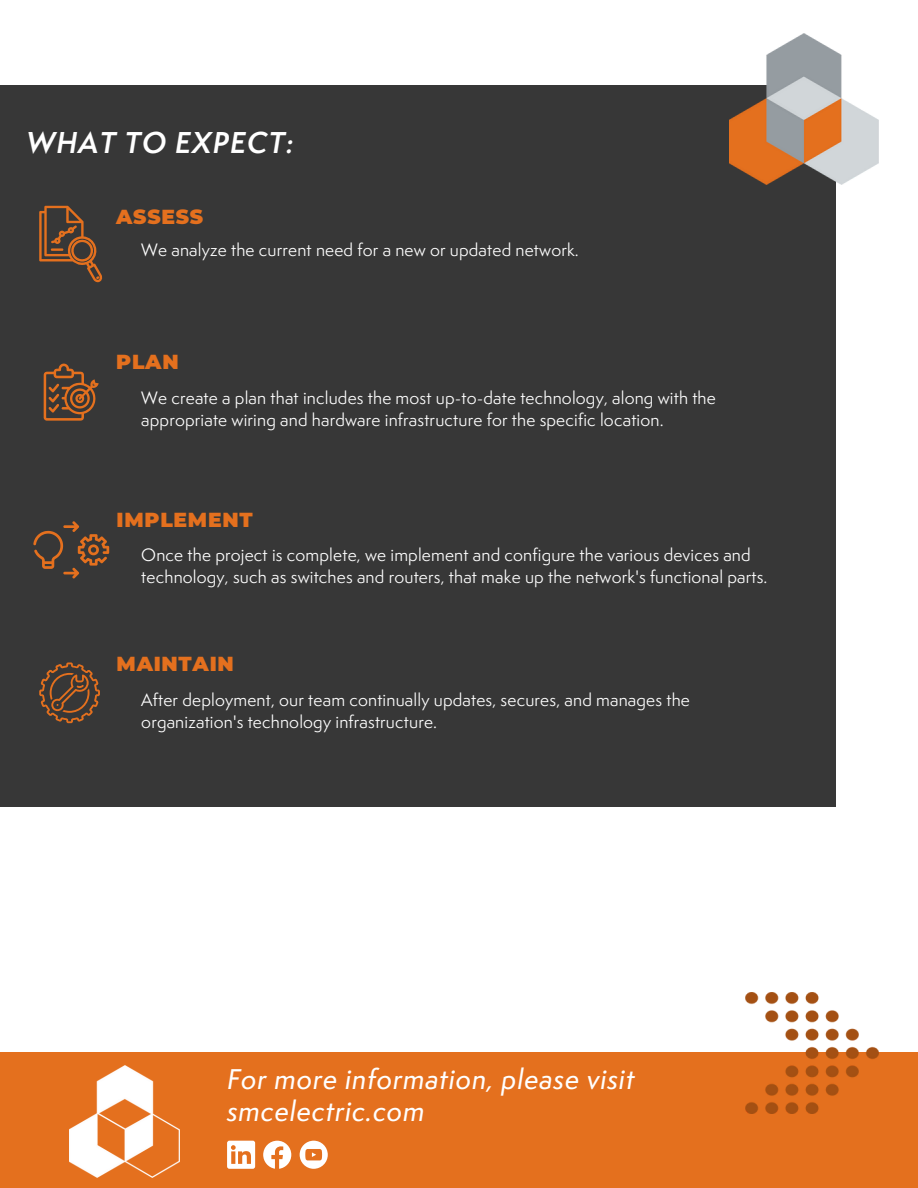
<style>
.page{position:relative;width:918px;height:1188px;background:#fff}
.page>*{position:absolute;margin:0;border:0;box-sizing:border-box;transform-origin:0 0}
.t1{font:italic 600 27.75px "Semplicita Pro";letter-spacing:.04em;color:#fff}
.t2{font:26.25px/31.5px "Semplicita Pro Med It";letter-spacing:.03em;color:#fff}
.t3{font:900 20.25px "Montserrat";letter-spacing:.035em;color:#e4701e}
.t4{font:16.5px/22.5px "Semplicita Pro";letter-spacing:.01em;color:#fff}
</style>
<div class="page">
<div style="left:0;top:85px;width:835px;height:722px;background:#373737"></div>
<img style="left:729px;top:34px;width:150px;height:151px">
<svg style="left:44px;top:364px;width:55px;height:57px"></svg>
<svg style="left:39px;top:206px;width:64px;height:76px"></svg>
<svg style="left:33px;top:521px;width:76px;height:57px"></svg>
<svg style="left:39px;top:662px;width:61px;height:61px"></svg>
<div style="left:0;top:1052px;width:918px;height:136px;background:#e4701e"></div>
<img style="left:70px;top:1065px;width:110px;height:113px">
<img style="left:745px;top:993px;width:133px;height:120px">
<svg style="left:227px;top:1141px;width:28px;height:28px"></svg>
<svg style="left:263px;top:1141px;width:28px;height:28px"></svg>
<svg style="left:300px;top:1141px;width:28px;height:28px"></svg>
<h1 class="t1" style="left:27px;top:122px;width:269px">WHAT TO EXPECT:</h1>
<p class="t3" style="left:116px;top:204px;width:88px">ASSESS</p>
<p class="t4" style="left:141px;top:238px;width:439px">We analyze the current need for a new or updated network.</p>
<p class="t3" style="left:116px;top:349px;width:64px">PLAN</p>
<p class="t4" style="left:141px;top:386px;width:576px">We create a plan that includes the most up-to-date technology, along with the appropriate wiring and hardware infrastructure for the specific location.</p>
<p class="t3" style="left:117px;top:508px;width:138px">IMPLEMENT</p>
<p class="t4" style="left:141px;top:543px;width:628px">Once the project is complete, we implement and configure the various devices and technology, such as switches and routers, that make up the network's functional parts.</p>
<p class="t3" style="left:117px;top:651px;width:119px">MAINTAIN</p>
<p class="t4" style="left:141px;top:688px;width:550px">After deployment, our team continually updates, secures, and manages the organization's technology infrastructure.</p>
<h2 class="t2" style="left:227px;top:1064px;width:409px">For more information, please visit smcelectric.com</h2>
</div>
